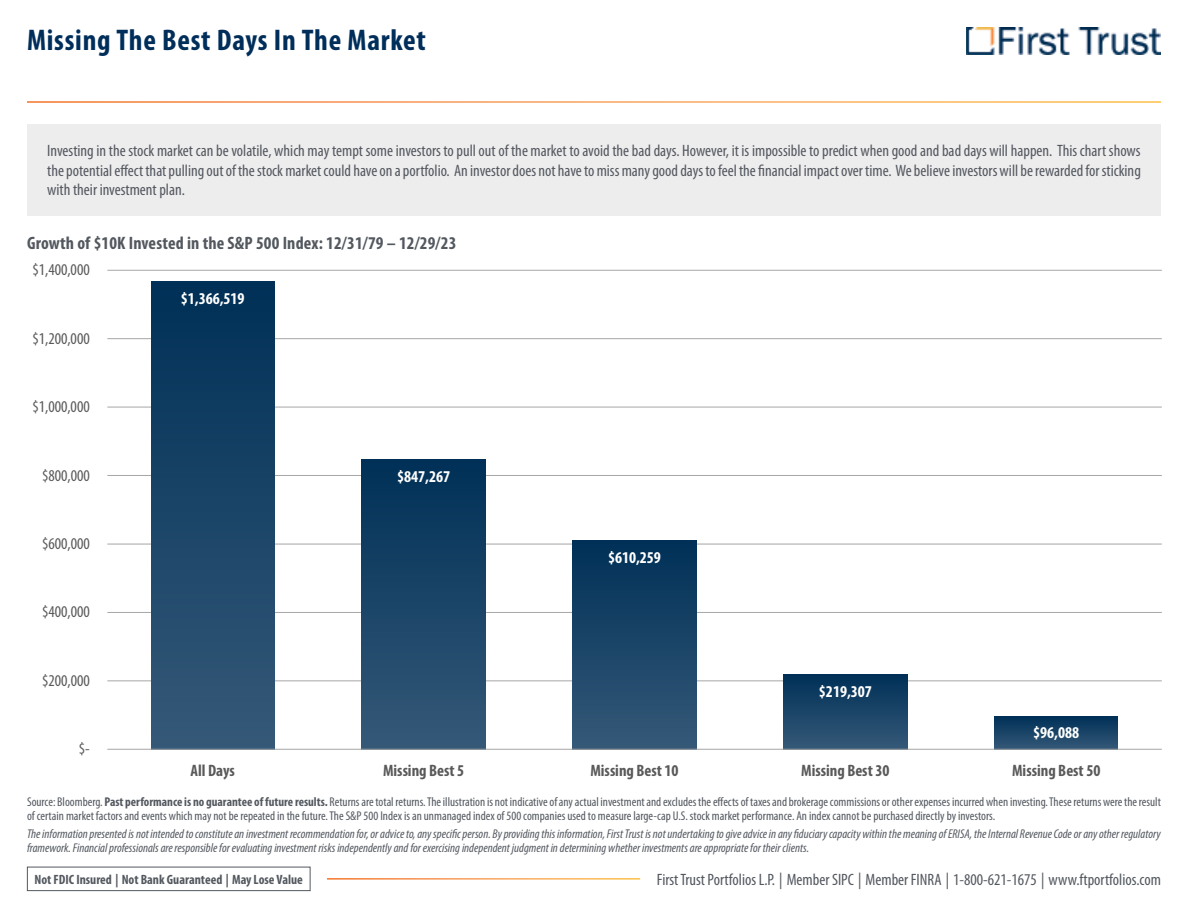
<style>
.page{position:relative;width:1188px;height:918px;background:#fff}
.page>*{position:absolute;margin:0;border:0;box-sizing:border-box;transform-origin:0 0}
.t1{font:700 condensed 30px "Myriad Pro";letter-spacing:.025em;color:#002e5a}
.t2{font:700 condensed 18px "Myriad Pro";letter-spacing:.01em;color:#53585f}
.t3{font:condensed 16.5px/19.5px "Myriad Pro";color:#53585f;text-align:justify}
.t4{font:condensed 16.5px "Myriad Pro";letter-spacing:-.005em;color:#595959}
.t5{font:700 condensed 16.5px "Myriad Pro";color:#595959}
.t6{font:700 condensed 16.5px "Myriad Pro";color:#fff}
.t7{font:700 condensed 13.5px "Myriad Pro";color:#53585f}
.t8{font:condensed 12.75px/13.5px "Myriad Pro";color:#53585f}
.t9{font:italic condensed 12.75px/13.5px "Myriad Pro";color:#53585f}
.s1{font-weight:700}
</style>
<div class="page">
<div style="left:27px;top:124px;width:1134px;height:92px;background:#eeedee"></div>
<div style="left:27px;top:867px;width:283px;height:24px;border:1px solid #53585f"></div>
<img style="left:967px;top:27px;width:194px;height:27px">
<hr style="left:107px;top:681px;width:1055px;height:1px;background:#a6a6a6">
<hr style="left:107px;top:612px;width:1055px;height:1px;background:#a6a6a6">
<hr style="left:107px;top:544px;width:1055px;height:1px;background:#a6a6a6">
<hr style="left:107px;top:475px;width:1055px;height:1px;background:#a6a6a6">
<hr style="left:107px;top:407px;width:1055px;height:1px;background:#a6a6a6">
<hr style="left:107px;top:338px;width:1055px;height:1px;background:#a6a6a6">
<hr style="left:107px;top:270px;width:1055px;height:1px;background:#a6a6a6">
<div style="left:151px;top:282px;width:123px;height:467px;background:linear-gradient(to bottom,#003057,#365978)"></div>
<div style="left:362px;top:459px;width:123px;height:290px;background:linear-gradient(to bottom,#003057,#355978)"></div>
<div style="left:573px;top:540px;width:123px;height:209px;background:linear-gradient(to bottom,#003057,#355978)"></div>
<div style="left:784px;top:674px;width:123px;height:75px;background:linear-gradient(to bottom,#003057,#355877)"></div>
<svg style="left:995px;top:716px;width:123px;height:33px;background:#1a4467"></svg>
<hr style="left:107px;top:749px;width:1055px;height:1px;background:#a6a6a6">
<h1 class="t1" style="left:27px;top:21px;width:400px">Missing The Best Days In The Market</h1>
<p class="t3" style="left:47px;top:141px;width:1095px">Investing in the stock market can be volatile, which may tempt some investors to pull out of the market to avoid the bad days. However, it is impossible to predict when good and bad days will happen. This chart shows the potential effect that pulling out of the stock market could have on a portfolio. An investor does not have to miss many good days to feel the financial impact over time. We believe investors will be rewarded for sticking with their investment plan.</p>
<p class="t2" style="left:27px;top:231px;width:431px">Growth of $10K Invested in the S&amp;P 500 Index: 12/31/79 – 12/29/23</p>
<p class="t4" style="left:32px;top:260px;width:59px">$1,400,000</p>
<p class="t4" style="left:33px;top:328px;width:59px">$1,200,000</p>
<p class="t4" style="left:33px;top:397px;width:59px">$1,000,000</p>
<p class="t4" style="left:42px;top:465px;width:49px">$800,000</p>
<p class="t4" style="left:42px;top:533px;width:49px">$600,000</p>
<p class="t4" style="left:42px;top:602px;width:49px">$400,000</p>
<p class="t4" style="left:42px;top:670px;width:49px">$200,000</p>
<p class="t4" style="left:79px;top:739px;width:13px">$-</p>
<p class="t6" style="left:181px;top:289px;width:65px">$1,366,519</p>
<p class="t6" style="left:397px;top:466px;width:54px">$847,267</p>
<p class="t6" style="left:608px;top:547px;width:54px">$610,259</p>
<p class="t6" style="left:819px;top:681px;width:54px">$219,307</p>
<p class="t6" style="left:1033px;top:722px;width:47px">$96,088</p>
<p class="t5" style="left:191px;top:760px;width:46px">All Days</p>
<p class="t5" style="left:383px;top:760px;width:83px">Missing Best 5</p>
<p class="t5" style="left:590px;top:760px;width:90px">Missing Best 10</p>
<p class="t5" style="left:801px;top:760px;width:90px">Missing Best 30</p>
<p class="t5" style="left:1012px;top:760px;width:90px">Missing Best 50</p>
<p class="t8" style="left:27px;top:795px;width:1136px">Source: Bloomberg. <span class="s1">Past performance is no guarantee of future results.</span> Returns are total returns. The illustration is not indicative of any actual investment and excludes the effects of taxes and brokerage commissions or other expenses incurred when investing. These returns were the result of certain market factors and events which may not be repeated in the future. The S&amp;P 500 Index is an unmanaged index of 500 companies used to measure large-cap U.S. stock market performance. An index cannot be purchased directly by investors.</p>
<p class="t9" style="left:27px;top:827px;width:1135px">The information presented is not intended to constitute an investment recommendation for, or advice to, any specific person. By providing this information, First Trust is not undertaking to give advice in any fiduciary capacity within the meaning of ERISA, the Internal Revenue Code or any other regulatory framework. Financial professionals are responsible for evaluating investment risks independently and for exercising independent judgment in determining whether investments are appropriate for their clients.</p>
<p class="t7" style="left:35px;top:871px;width:270px">Not FDIC Insured | Not Bank Guaranteed | May Lose Value</p>
<p class="t3" style="left:657px;top:870px;width:506px">First Trust Portfolios L.P. | Member SIPC | Member FINRA | 1-800-621-1675 | www.ftportfolios.com</p>
</div>
